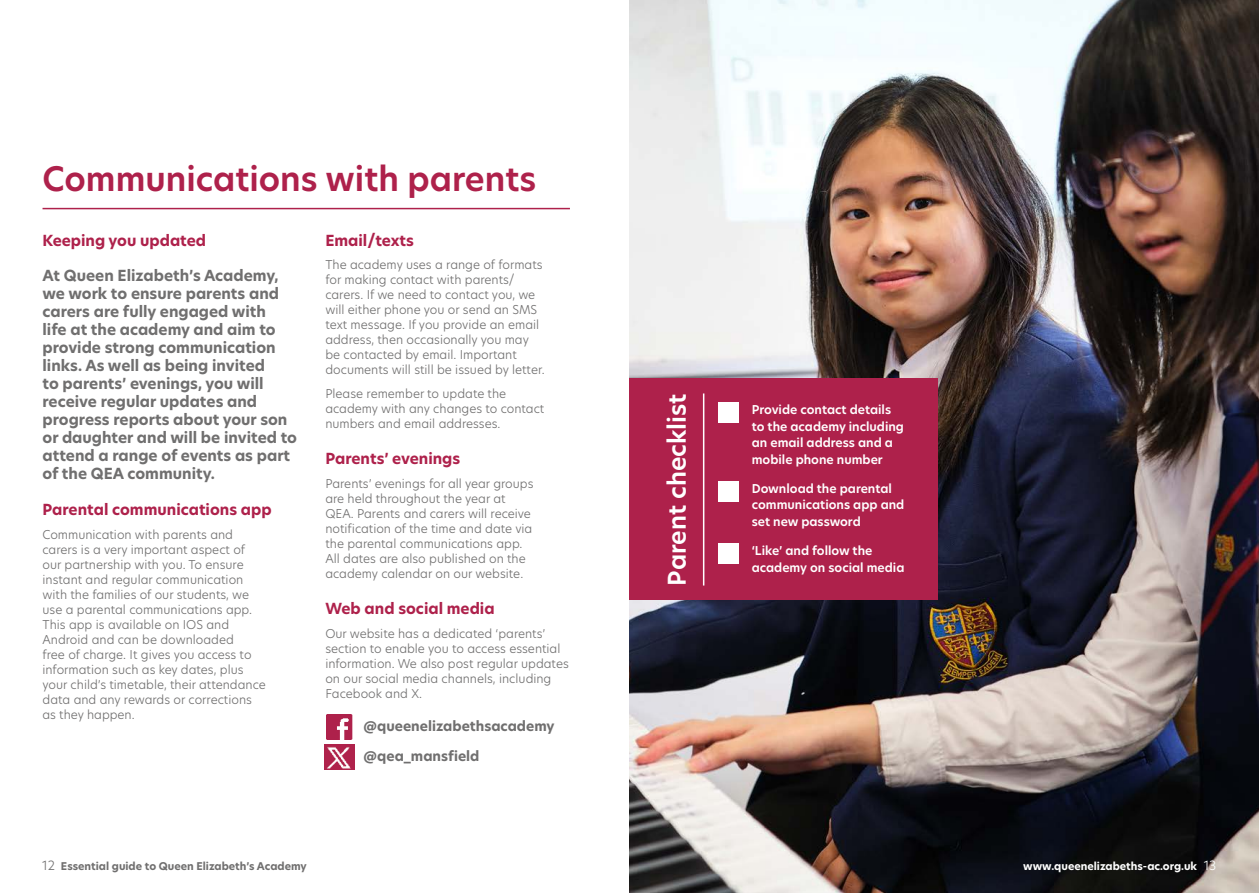
<style>
.page{position:relative;width:1259px;height:893px;background:#fff}
.page>*{position:absolute;margin:0;border:0;box-sizing:border-box;transform-origin:0 0}
.HN___Welcome_Header{font:600 33px "New Hero";color:#ae214b}
.HN___Welcome_Header-2{font:600 24px "New Hero";color:#fff}
.HN___Bold___Intro{font:700 15px/18px "New Hero";color:#706f6f}
.HB_SUB_HEADINGS{font:700 15px "New Hero";color:#ae214b}
.HN___Bold___Intro-2{font:700 13.5px "New Hero";color:#706f6f}
.HN___Light___Body{font:300 12px/15px "New Hero";color:#706f6f}
.HB_SMALL_SUB_HEADINGS{font:600 12px/16.5px "New Hero";color:#fff}
.t1{font:700 10.5px "New Hero";color:#706f6f}
.HN___Light___Body-2{font:700 10.5px "New Hero";color:#fff}
.s1{font-weight:300;font-size:12.6px}
</style>
<div class="page">
<img style="left:326px;top:714px;width:27px;height:25px">
<img style="left:629px;top:0;width:630px;height:893px">
<hr style="left:43px;top:208px;width:527px;height:1px;background:#ae214b">
<div style="left:629px;top:378px;width:308px;height:222px;background:#ae214b"></div>
<hr style="left:703px;top:393px;width:1px;height:192px;background:#fff">
<div style="left:718px;top:402px;width:20px;height:21px;background:#fff"></div>
<div style="left:718px;top:481px;width:20px;height:21px;background:#fff"></div>
<div style="left:718px;top:543px;width:20px;height:21px;background:#fff"></div>
<img style="left:325px;top:744px;width:30px;height:26px">
<p class="HN___Welcome_Header" style="left:43px;top:156px;width:495px">Communications with parents</p>
<p class="HB_SUB_HEADINGS" style="left:43px;top:230px;width:165px">Keeping you updated</p>
<p class="HN___Bold___Intro" style="left:43px;top:266px;width:256px">At Queen Elizabeth’s Academy, we work to ensure parents and carers are fully engaged with<br>life at the academy and aim to provide strong communication links. As well as being invited<br>to parents’ evenings, you will receive regular updates and progress reports about your son or daughter and will be invited to attend a range of events as part of the QEA community.</p>
<p class="HB_SUB_HEADINGS" style="left:43px;top:500px;width:231px">Parental communications app</p>
<p class="HN___Light___Body" style="left:43px;top:527px;width:225px">Communication with parents and carers is a very important aspect of our partnership with you. To ensure instant and regular communication with the families of our students, we use a parental communications app.<br>This app is available on IOS and Android and can be downloaded<br>free of charge. It gives you access to information such as key dates, plus your child’s timetable, their attendance data and any rewards or corrections as they happen.</p>
<p class="HB_SUB_HEADINGS" style="left:325px;top:230px;width:90px">Email/texts</p>
<p class="HN___Light___Body" style="left:325px;top:257px;width:221px">The academy uses a range of formats for making contact with parents/ carers. If we need to contact you, we will either phone you or send an SMS text message. If you provide an email address, then occasionally you may be contacted by email. Important documents will still be issued by letter.</p>
<p class="HN___Light___Body" style="left:325px;top:386px;width:220px">Please remember to update the academy with any changes to contact numbers and email addresses.</p>
<p class="HB_SUB_HEADINGS" style="left:325px;top:449px;width:136px">Parents’ evenings</p>
<p class="HN___Light___Body" style="left:325px;top:476px;width:210px">Parents’ evenings for all year groups are held throughout the year at QEA. Parents and carers will receive notification of the time and date via the parental communications app.<br>All dates are also published on the academy calendar on our website.</p>
<p class="HB_SUB_HEADINGS" style="left:325px;top:599px;width:171px">Web and social media</p>
<p class="HN___Light___Body" style="left:325px;top:626px;width:245px">Our website has a dedicated ‘parents’ section to enable you to access essential information. We also post regular updates on our social media channels, including Facebook and X.</p>
<p class="HN___Bold___Intro-2" style="left:364px;top:717px;width:192px">@queenelizabethsacademy</p>
<p class="HN___Bold___Intro-2" style="left:364px;top:747px;width:117px">@qea_mansfield</p>
<p class="HN___Welcome_Header-2" style="left:660px;top:585px;width:194px;rotate:-90deg">Parent checklist</p>
<p class="HB_SMALL_SUB_HEADINGS" style="left:752px;top:401px;width:154px">Provide contact details to the academy including an email address and a mobile phone number</p>
<p class="HB_SMALL_SUB_HEADINGS" style="left:752px;top:480px;width:154px">Download the parental communications app and set new password</p>
<p class="HB_SMALL_SUB_HEADINGS" style="left:752px;top:542px;width:154px">‘Like’ and follow the academy on social media</p>
<p class="t1" style="left:42px;top:859px;width:266px"><span class="s1">12</span> Essential guide to Queen Elizabeth’s Academy</p>
<p class="HN___Light___Body-2" style="left:1023px;top:859px;width:195px">www.queenelizabeths-ac.org.uk <span class="s1">13</span></p>
</div>
